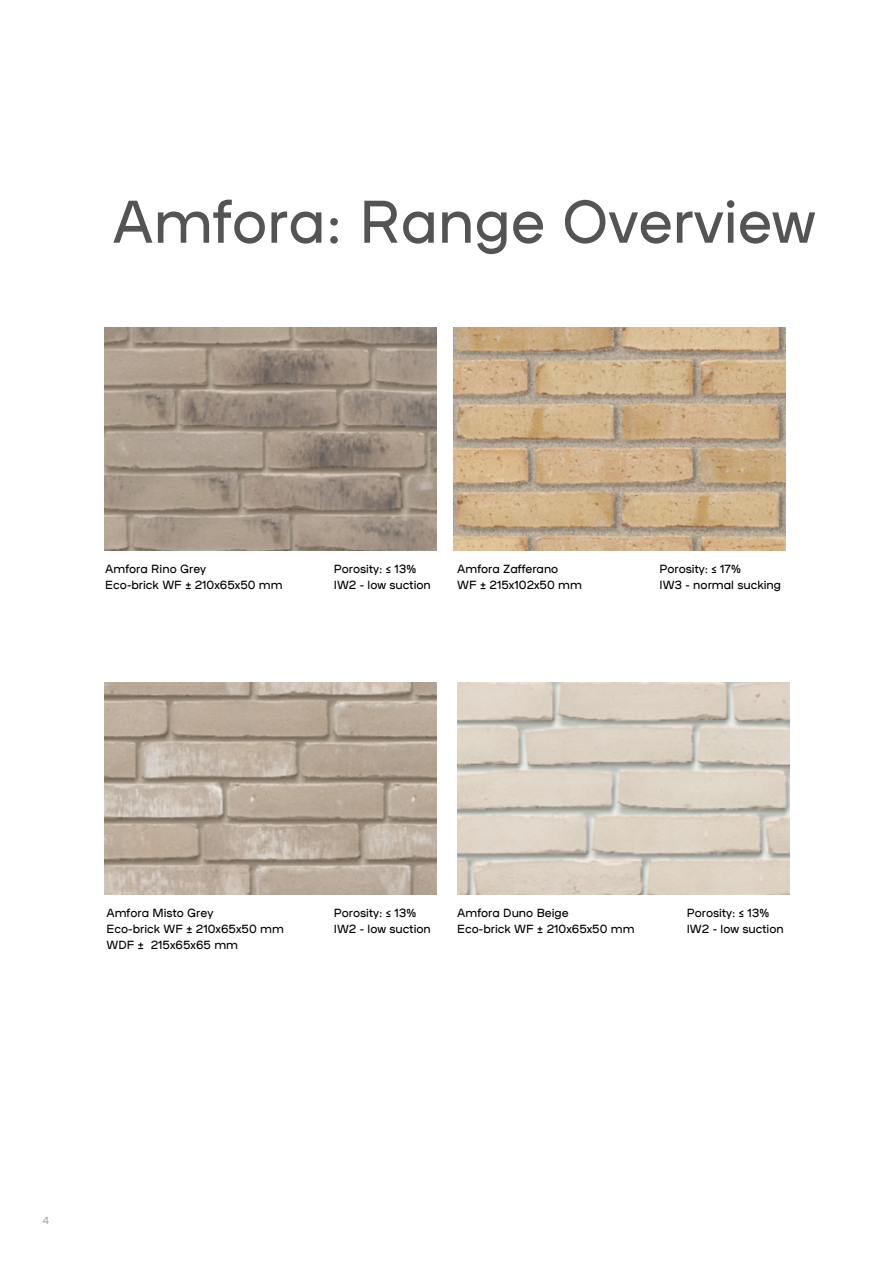
<style>
.page{position:relative;width:894px;height:1264px;background:#fff}
.page>*{position:absolute;margin:0;border:0;box-sizing:border-box;transform-origin:0 0}
.t1{font:60px "Plaax 6 Ney 36 Regular";color:#545454}
.t2{font:12px "Plaax 6 Ney 36 Regular";color:#000}
.t3{font:10.5px "Plaax 6 Ney 36 Regular";color:#a6a6a6}
</style>
<div class="page">
<img style="left:104px;top:327px;width:332px;height:223px">
<img style="left:457px;top:682px;width:332px;height:212px">
<img style="left:453px;top:327px;width:332px;height:223px">
<img style="left:104px;top:682px;width:332px;height:212px">
<p class="t1" style="left:112px;top:174px;width:704px">Amfora: Range Overview</p>
<p class="t2" style="left:105px;top:559px;width:102px">Amfora Rino Grey</p>
<p class="t2" style="left:105px;top:575px;width:179px">Eco-brick WF ± 210x65x50 mm</p>
<p class="t2" style="left:334px;top:559px;width:84px">Porosity: ≤ 13%</p>
<p class="t2" style="left:334px;top:575px;width:98px">IW2 - low suction</p>
<p class="t2" style="left:457px;top:559px;width:103px">Amfora Zafferano</p>
<p class="t2" style="left:457px;top:575px;width:126px">WF ± 215x102x50 mm</p>
<p class="t2" style="left:659px;top:559px;width:83px">Porosity: ≤ 17%</p>
<p class="t2" style="left:659px;top:575px;width:123px">IW3 - normal sucking</p>
<p class="t2" style="left:106px;top:903px;width:108px">Amfora Misto Grey</p>
<p class="t2" style="left:106px;top:919px;width:179px">Eco-brick WF ± 210x65x50 mm</p>
<p class="t2" style="left:106px;top:935px;width:133px">WDF ± 215x65x65 mm</p>
<p class="t2" style="left:334px;top:903px;width:84px">Porosity: ≤ 13%</p>
<p class="t2" style="left:334px;top:919px;width:98px">IW2 - low suction</p>
<p class="t2" style="left:457px;top:903px;width:113px">Amfora Duno Beige</p>
<p class="t2" style="left:457px;top:919px;width:179px">Eco-brick WF ± 210x65x50 mm</p>
<p class="t2" style="left:686px;top:903px;width:84px">Porosity: ≤ 13%</p>
<p class="t2" style="left:686px;top:919px;width:98px">IW2 - low suction</p>
<p class="t3" style="left:43px;top:1212px;width:8px">4</p>
</div>
